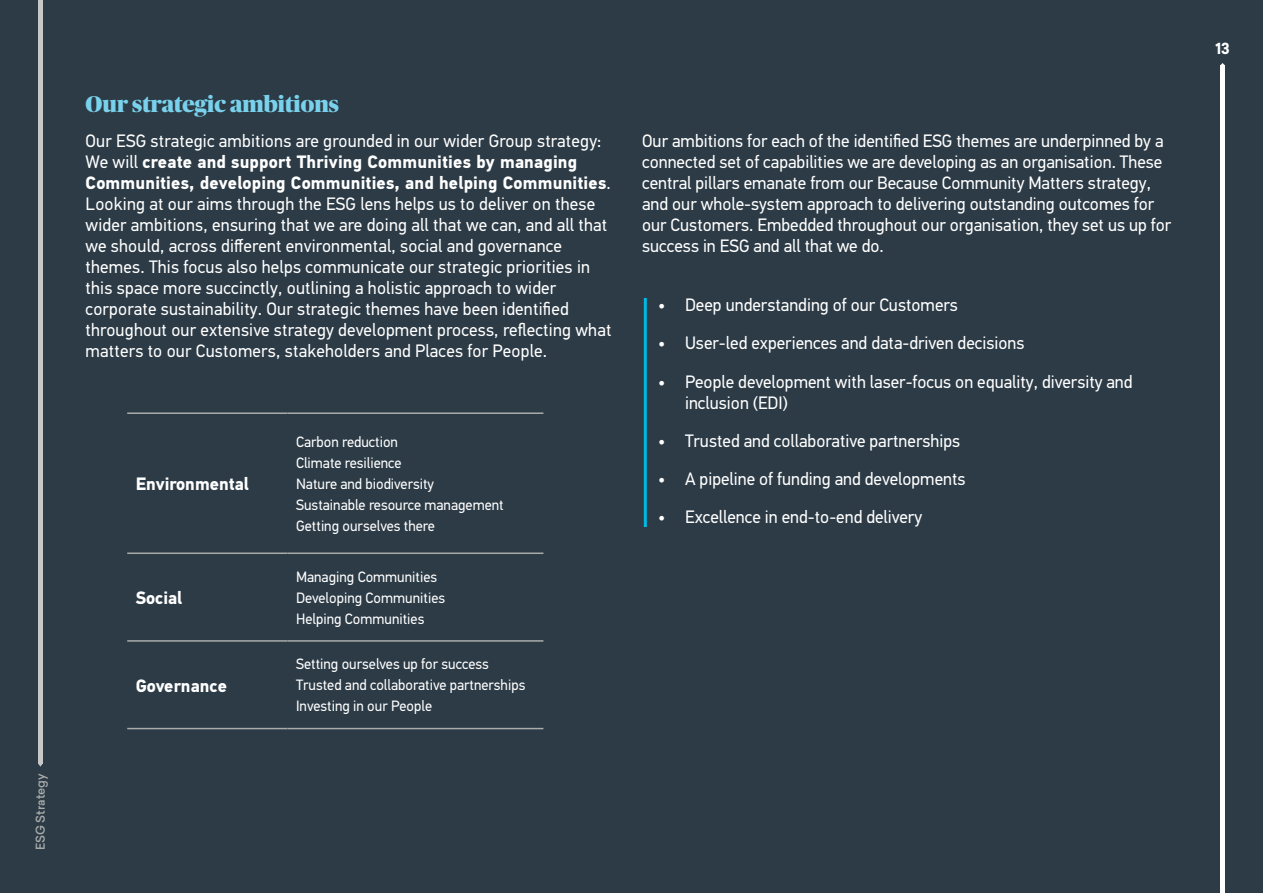
<style>
.page{position:relative;width:1263px;height:893px;background:#2c3b46}
.page>*{position:absolute;margin:0;border:0;box-sizing:border-box;transform-origin:0 0}
.t1{font:900 22.8px "Publico Banner";color:#79d1ec}
.t2{font:18px/21px "PF Din Text Std";color:#fff}
.t3{font:700 18px "PF Din Text Std";color:#fff}
.t4{font:15px/21px "PF Din Text Std";color:#fff}
.t5{font:700 15px "Sailec";color:#fff}
.t6{font:500 12px "Sailec";color:#a9acab}
.s1{font-weight:700}
</style>
<div class="page">
<div style="left:38px;top:0;width:5px;height:764px;background:#c7c7c7"></div>
<div style="left:1220px;top:65px;width:5px;height:828px;background:#fff"></div>
<hr style="left:644px;top:298px;width:3px;height:229px;background:#00b9e3">
<hr style="left:127px;top:412px;width:161px;height:2px;background:#a9acab">
<hr style="left:288px;top:412px;width:255px;height:2px;background:#a9acab">
<hr style="left:127px;top:552px;width:161px;height:2px;background:#a9acab">
<hr style="left:288px;top:552px;width:255px;height:2px;background:#a9acab">
<hr style="left:127px;top:640px;width:161px;height:2px;background:#a9acab">
<hr style="left:288px;top:640px;width:255px;height:2px;background:#a9acab">
<hr style="left:127px;top:728px;width:161px;height:1px;background:#a9acab">
<hr style="left:288px;top:728px;width:255px;height:1px;background:#a9acab">
<p class="t6" style="left:32px;top:850px;width:79px;rotate:-90deg">ESG Strategy</p>
<p class="t1" style="left:86px;top:87px;width:255px">Our strategic ambitions</p>
<p class="t2" style="left:86px;top:130px;width:527px">Our ESG strategic ambitions are grounded in our wider Group strategy:<br>We will <span class="s1">create and support Thriving Communities by managing Communities, developing Communities, and helping Communities</span>.<br>Looking at our aims through the ESG lens helps us to deliver on these wider ambitions, ensuring that we are doing all that we can, and all that we should, across different environmental, social and governance themes. This focus also helps communicate our strategic priorities in this space more succinctly, outlining a holistic approach to wider corporate sustainability. Our strategic themes have been identified throughout our extensive strategy development process, reflecting what matters to our Customers, stakeholders and Places for People.</p>
<p class="t3" style="left:136px;top:473px;width:115px">Environmental</p>
<p class="t3" style="left:136px;top:587px;width:48px">Social</p>
<p class="t3" style="left:136px;top:674px;width:93px">Governance</p>
<p class="t4" style="left:296px;top:431px;width:209px">Carbon reduction<br>Climate resilience<br>Nature and biodiversity<br>Sustainable resource management<br>Getting ourselves there</p>
<p class="t4" style="left:296px;top:566px;width:151px">Managing Communities<br>Developing Communities<br>Helping Communities</p>
<p class="t4" style="left:296px;top:654px;width:231px">Setting ourselves up for success<br>Trusted and collaborative partnerships<br>Investing in our People</p>
<p class="t2" style="left:642px;top:130px;width:531px">Our ambitions for each of the identified ESG themes are underpinned by a connected set of capabilities we are developing as an organisation. These central pillars emanate from our Because Community Matters strategy, and our whole-system approach to delivering outstanding outcomes for our Customers. Embedded throughout our organisation, they set us up for success in ESG and all that we do.</p>
<p class="t2" style="left:658px;top:295px;width:301px">• Deep understanding of our Customers</p>
<p class="t2" style="left:658px;top:333px;width:368px">• User-led experiences and data-driven decisions</p>
<p class="t2" style="left:685px;top:371px;width:449px;text-indent:-27px">• People development with laser-focus on equality, diversity and inclusion (EDI)</p>
<p class="t2" style="left:658px;top:430px;width:304px">• Trusted and collaborative partnerships</p>
<p class="t2" style="left:658px;top:468px;width:309px">• A pipeline of funding and developments</p>
<p class="t2" style="left:658px;top:506px;width:266px">• Excellence in end-to-end delivery</p>
<p class="t5" style="left:1215px;top:38px;width:16px">13</p>
</div>
